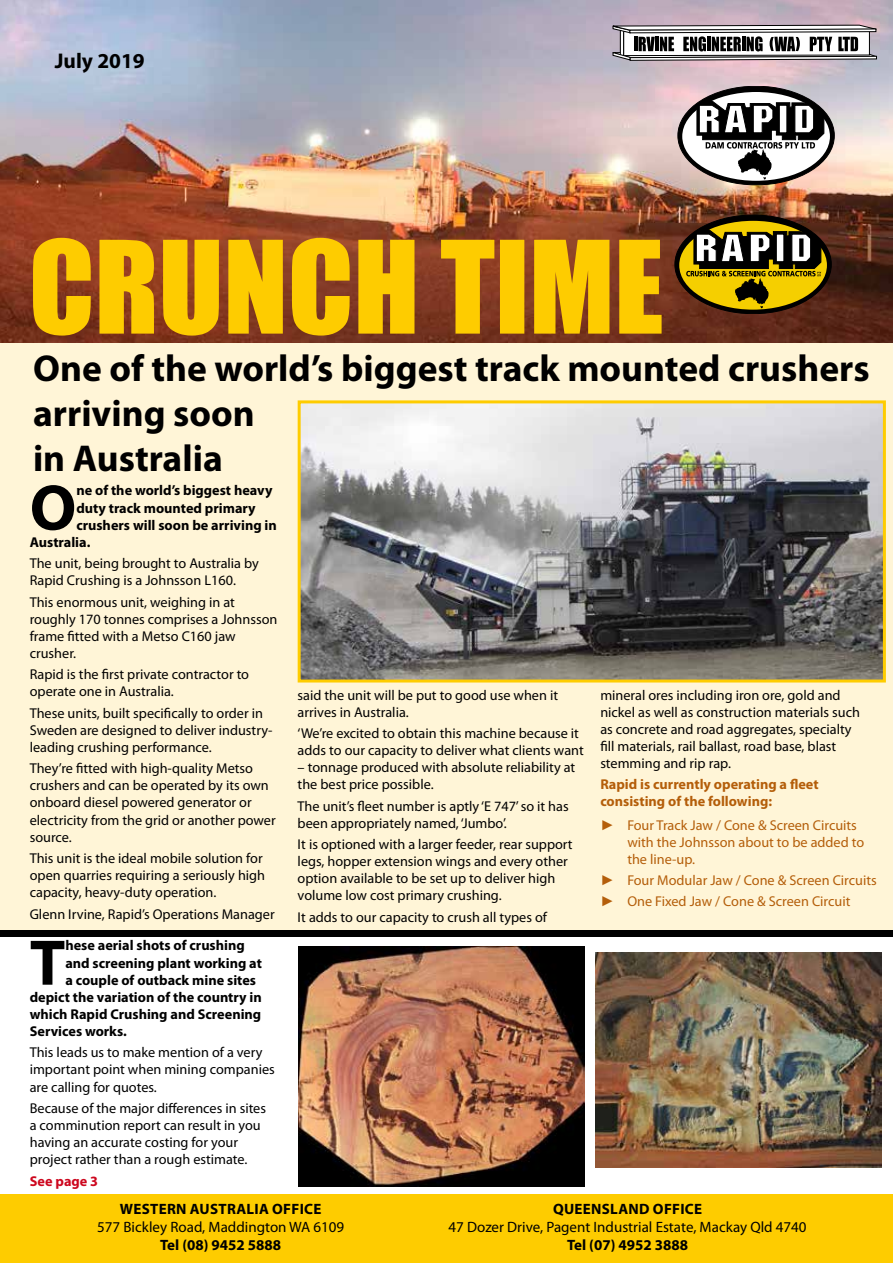
<style>
.page{position:relative;width:893px;height:1263px;background:#fff}
.page>*{position:absolute;margin:0;border:0;box-sizing:border-box;transform-origin:0 0}
.t1{font:700 64.95px "Myriad Pro";color:#000}
.t2{font:700 37.5px/45px "Myriad Pro";color:#000}
.t3{font:700 21.3px "Myriad Pro";color:#000}
.t4{font:15px "Myriad Pro";color:#000}
.t5{font:700 15px "Myriad Pro";letter-spacing:.02em;color:#000}
.t6{font:700 15px "Myriad Pro";color:#000}
.t7{font:14.25px/17.1px "Myriad Pro";color:#000}
.t8{font:700 14.25px "Myriad Pro";color:#000}
.t9{font:14.25px/17.1px "Myriad Pro";color:#b45e0a}
.t10{font:700 14.25px/17.1px "Myriad Pro";color:#b45e0a}
.t11{font:700 14.25px "Myriad Pro";color:#cd071e}
.s1{font-family:"Arial"}
</style>
<div class="page">
<div style="left:0;top:312px;width:893px;height:620px;background:#fff5d7"></div>
<div style="left:0;top:1195px;width:893px;height:68px;background:#fecc00"></div>
<img style="left:0;top:0;width:893px;height:342px">
<svg style="left:612px;top:16px;width:266px;height:57px"></svg>
<div style="left:675px;top:215px;width:156px;height:99px;background:#000;border-radius:50%"></div>
<div style="left:679px;top:221px;width:148px;height:89px;background:#f5cf00;border-radius:50%"></div>
<svg style="left:686px;top:229px;width:135px;height:79px"></svg>
<div style="left:678px;top:86px;width:156px;height:99px;background:#000;border-radius:50%"></div>
<div style="left:682px;top:92px;width:148px;height:89px;background:#fff;border-radius:50%"></div>
<svg style="left:697px;top:100px;width:127px;height:79px"></svg>
<svg style="left:33px;top:238px;width:629px;height:98px;background:#d69b0b"></svg>
<img style="left:302px;top:404px;width:580px;height:274px">
<div style="left:298px;top:400px;width:588px;height:282px;border:3px solid #fecc00"></div>
<img style="left:298px;top:946px;width:287px;height:240px">
<img style="left:595px;top:953px;width:287px;height:214px">
<div style="left:0;top:930px;width:893px;height:6px;background:#000"></div>
<h3 class="t3" style="left:55px;top:47px;width:91px">July 2019</h3>
<h2 class="t2" style="left:33px;top:345px;width:838px">One of the world’s biggest track mounted crushers arriving soon<br>in Australia</h2>
<h1 class="t1" style="left:30px;top:465px;width:48px">O</h1>
<p class="t8" style="left:76px;top:481px;width:198px">ne of the world’s biggest heavy</p>
<p class="t8" style="left:76px;top:498px;width:181px">duty track mounted primary</p>
<p class="t8" style="left:76px;top:516px;width:202px">crushers will soon be arriving in</p>
<p class="t8" style="left:30px;top:533px;width:62px">Australia.</p>
<p class="t7" style="left:30px;top:555px;width:231px">The unit, being brought to Australia by<br>Rapid Crushing is a Johnsson L160.</p>
<p class="t7" style="left:30px;top:593px;width:249px">This enormous unit, weighing in at roughly 170 tonnes comprises a Johnsson frame fitted with a Metso C160 jaw crusher.</p>
<p class="t7" style="left:30px;top:666px;width:221px">Rapid is the first private contractor to operate one in Australia.</p>
<p class="t7" style="left:30px;top:704px;width:244px">These units, built specifically to order in<br>Sweden are designed to deliver industry&shy;leading crushing performance.</p>
<p class="t7" style="left:30px;top:760px;width:247px">They’re fitted with high-quality Metso crushers and can be operated by its own onboard diesel powered generator or electricity from the grid or another power source.</p>
<p class="t7" style="left:30px;top:849px;width:237px">This unit is the ideal mobile solution for open quarries requiring a seriously high capacity, heavy-duty operation.</p>
<p class="t7" style="left:30px;top:905px;width:246px">Glenn Irvine, Rapid’s Operations Manager</p>
<h1 class="t1" style="left:30px;top:920px;width:37px">T</h1>
<p class="t8" style="left:65px;top:936px;width:181px">hese aerial shots of crushing</p>
<p class="t8" style="left:65px;top:953px;width:198px">and screening plant working at</p>
<p class="t8" style="left:65px;top:970px;width:192px">a couple of outback mine sites</p>
<p class="t8" style="left:30px;top:988px;width:233px">depict the variation of the country in</p>
<p class="t8" style="left:30px;top:1005px;width:233px">which Rapid Crushing and Screening</p>
<p class="t8" style="left:30px;top:1022px;width:98px">Services works.</p>
<p class="t7" style="left:30px;top:1044px;width:247px">This leads us to make mention of a very important point when mining companies are calling for quotes.</p>
<p class="t7" style="left:30px;top:1099px;width:238px">Because of the major differences in sites a comminution report can result in you having an accurate costing for your project rather than a rough estimate.</p>
<p class="t11" style="left:30px;top:1171px;width:70px">See page 3</p>
<p class="t7" style="left:298px;top:686px;width:262px">said the unit will be put to good use when it arrives in Australia.</p>
<p class="t7" style="left:298px;top:724px;width:288px">‘We’re excited to obtain this machine because it adds to our capacity to deliver what clients want</p>
<p class="t7" style="left:298px;top:759px;width:279px">– tonnage produced with absolute reliability at the best price possible.</p>
<p class="t7" style="left:298px;top:797px;width:273px">The unit’s fleet number is aptly ‘E 747’ so it has been appropriately named, ‘Jumbo’.</p>
<p class="t7" style="left:298px;top:835px;width:276px">It is optioned with a larger feeder, rear support legs, hopper extension wings and every other option available to be set up to deliver high volume low cost primary crushing.</p>
<p class="t7" style="left:298px;top:908px;width:251px">It adds to our capacity to crush all types of</p>
<p class="t7" style="left:600px;top:686px;width:261px">mineral ores including iron ore, gold and nickel as well as construction materials such as concrete and road aggregates, specialty fill materials, rail ballast, road base, blast stemming and rip rap.</p>
<p class="t10" style="left:600px;top:775px;width:220px">Rapid is currently operating a fleet consisting of the following:</p>
<p class="t9" style="left:627px;top:816px;width:238px;text-indent:-27px"><span class="s1">►</span> Four Track Jaw / Cone &amp; Screen Circuits with the Johnsson about to be added to the line-up.</p>
<p class="t9" style="left:600px;top:869px;width:278px;line-height:21.3px"><span class="s1">►</span> Four Modular Jaw / Cone &amp; Screen Circuits <span class="s1">►</span> One Fixed Jaw / Cone &amp; Screen Circuit</p>
<p class="t5" style="left:120px;top:1199px;width:203px">WESTERN AUSTRALIA OFFICE</p>
<p class="t4" style="left:97px;top:1218px;width:248px">577 Bickley Road, Maddington WA 6109</p>
<p class="t6" style="left:160px;top:1235px;width:122px">Tel (08) 9452 5888</p>
<p class="t5" style="left:553px;top:1199px;width:151px">QUEENSLAND OFFICE</p>
<p class="t4" style="left:449px;top:1218px;width:360px">47 Dozer Drive, Pagent Industrial Estate, Mackay Qld 4740</p>
<p class="t6" style="left:567px;top:1235px;width:122px">Tel (07) 4952 3888</p>
</div>
